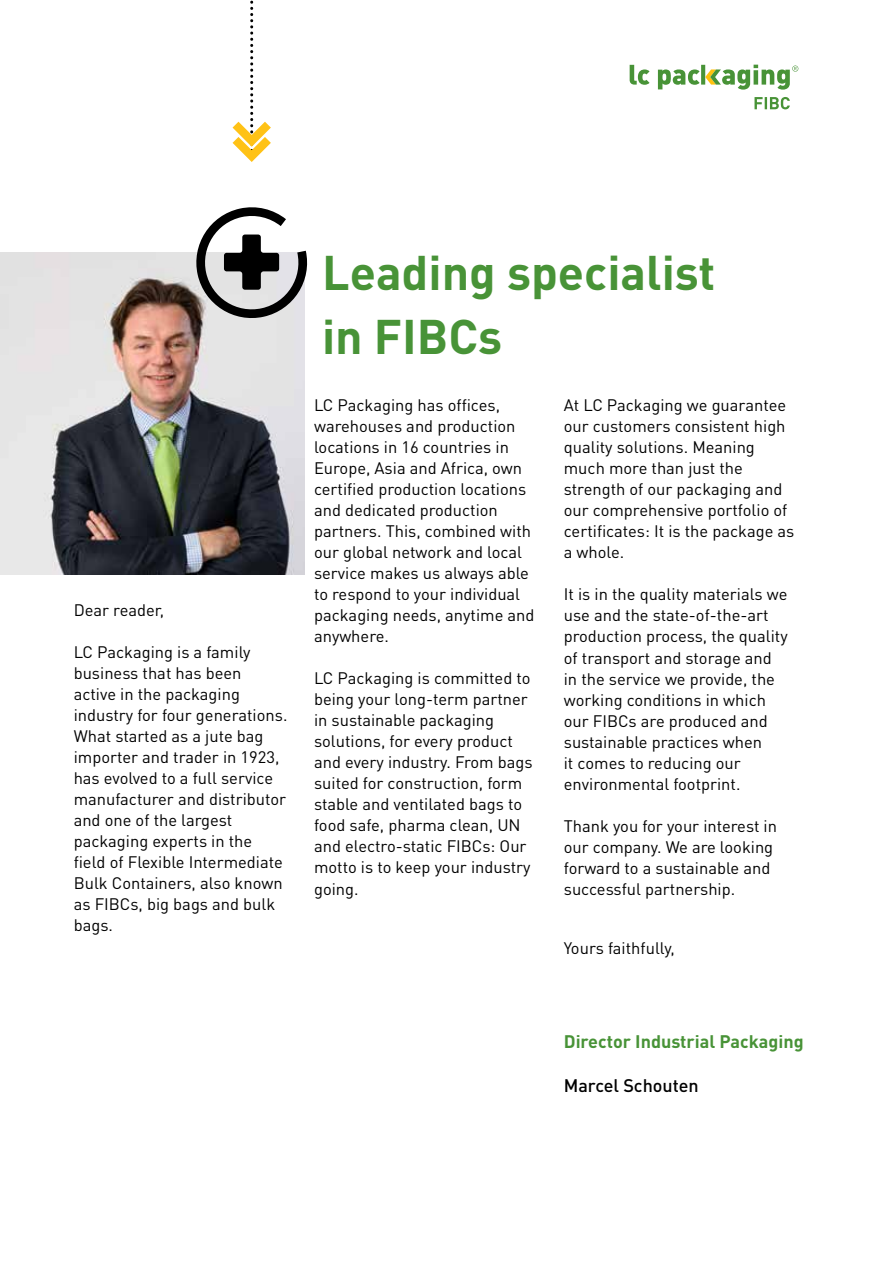
<style>
.page{position:relative;width:893px;height:1263px;background:#fff}
.page>*{position:absolute;margin:0;border:0;box-sizing:border-box;transform-origin:0 0}
.t1{font:700 48px/64.5px "DIN";color:#489337}
.t2{font:700 18px "DIN Pro";color:#489337}
.t3{font:500 18px "DIN";color:#000}
.t4{font:16.5px/21px "DIN Pro";color:#000}
</style>
<div class="page">
<svg style="left:630px;top:65px;width:19px;height:20px"></svg>
<svg style="left:658px;top:65px;width:140px;height:25px"></svg>
<svg style="left:754px;top:97px;width:36px;height:12px"></svg>
<img style="left:0;top:252px;width:304px;height:322px">
<svg style="left:185px;top:207px;width:123px;height:122px"></svg>
<svg style="left:233px;top:0;width:38px;height:162px"></svg>
<p class="t4" style="left:74px;top:598px;width:92px">Dear reader,</p>
<p class="t4" style="left:74px;top:640px;width:215px">LC Packaging is a family business that has been active in the packaging industry for four generations.<br>What started as a jute bag importer and trader in 1923, has evolved to a full service manufacturer and distributor and one of the largest packaging experts in the field of Flexible Intermediate<br>Bulk Containers, also known as FIBCs, big bags and bulk bags.</p>
<h1 class="t1" style="left:322px;top:238px;width:395px">Leading specialist in FIBCs</h1>
<p class="t4" style="left:314px;top:394px;width:222px">LC Packaging has offices, warehouses and production locations in 16 countries in<br>Europe, Asia and Africa, own certified production locations and dedicated production partners. This, combined with our global network and local service makes us always able to respond to your individual packaging needs, anytime and anywhere.</p>
<p class="t4" style="left:314px;top:667px;width:220px">LC Packaging is committed to being your long-term partner in sustainable packaging solutions, for every product and every industry. From bags suited for construction, form stable and ventilated bags to food safe, pharma clean, UN and electro-static FIBCs: Our motto is to keep your industry going.</p>
<p class="t4" style="left:564px;top:394px;width:232px">At LC Packaging we guarantee our customers consistent high quality solutions. Meaning much more than just the strength of our packaging and our comprehensive portfolio of certificates: It is the package as a whole.</p>
<p class="t4" style="left:564px;top:583px;width:226px">It is in the quality materials we use and the state-of-the-art production process, the quality of transport and storage and in the service we provide, the working conditions in which our FIBCs are produced and sustainable practices when<br>it comes to reducing our environmental footprint.</p>
<p class="t4" style="left:564px;top:814px;width:215px">Thank you for your interest in our company. We are looking forward to a sustainable and successful partnership.</p>
<p class="t4" style="left:564px;top:937px;width:113px">Yours faithfully,</p>
<p class="t2" style="left:564px;top:1030px;width:241px">Director Industrial Packaging</p>
<p class="t3" style="left:564px;top:1074px;width:136px">Marcel Schouten</p>
</div>
